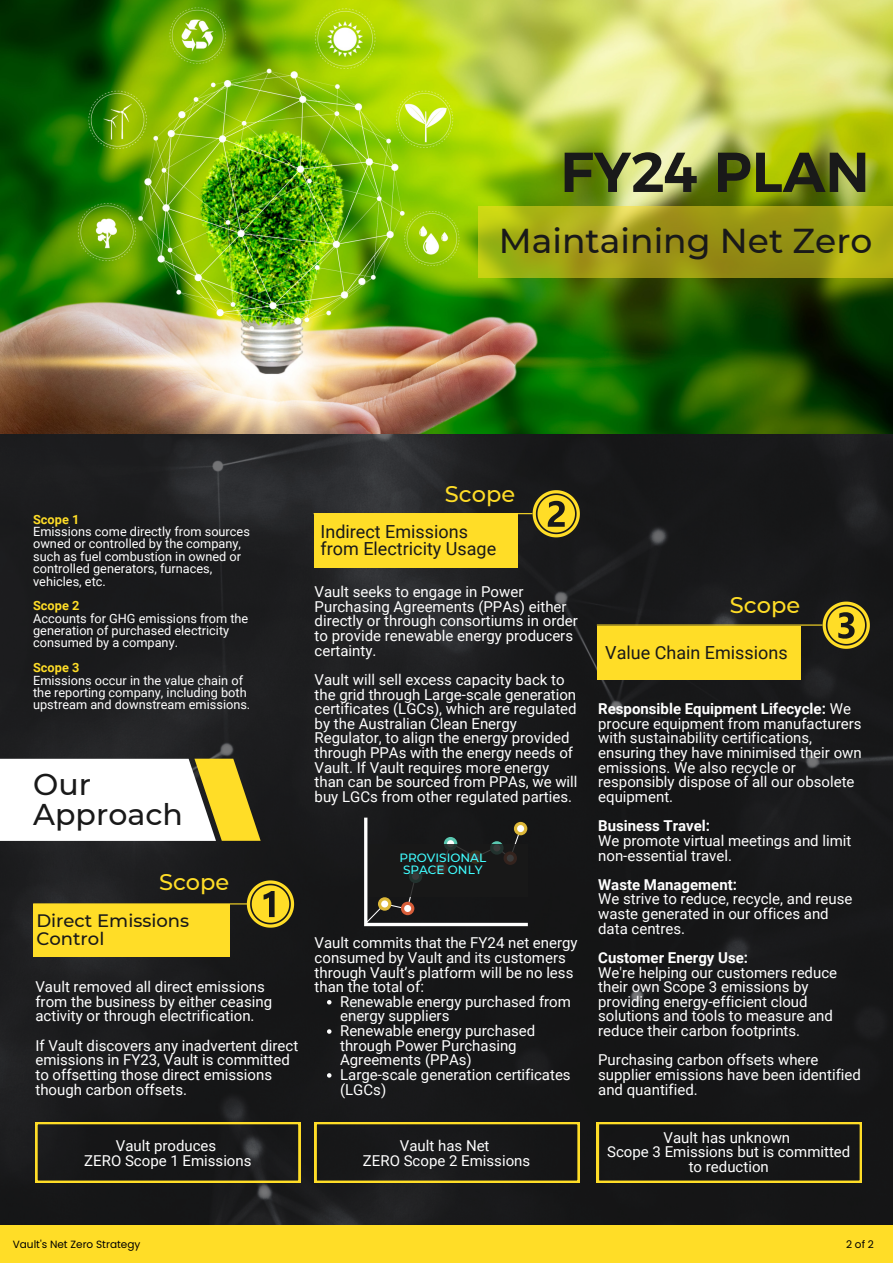
<style>
.page{position:relative;width:893px;height:1263px;background:#fff}
.page>*{position:absolute;margin:0;border:0;box-sizing:border-box;transform-origin:0 0}
.t1{font:700 56.18px "Kief Montaser Semi";color:#191919}
.t2{font:500 34.5px "Montserrat";color:#191919}
.t3{font:500 30px "Montserrat";color:#191919}
.t4{font:500 22.5px "Montserrat";color:#ffdd27}
.t5{font:18px/17.4px "Roboto";color:#191919}
.t6{font:500 18px/18px "Montserrat";color:#191919}
.t7{font:15px/14.6px "Roboto";color:#fff}
.t8{font:700 15px "Roboto";color:#fff}
.t9{font:12.75px/12.4px "Roboto";color:#fff}
.t10{font:700 12.75px "Roboto";color:#ffdd27}
.t11{font:500 12px/11.9px "Montserrat";color:#40fdff}
.t12{font:10.5px "Poppins";color:#000}
.s1{font-weight:700}
</style>
<div class="page">
<img style="left:0;top:434px;width:893px;height:792px">
<div style="left:0;top:1226px;width:893px;height:37px;background:#ffdd27"></div>
<svg style="left:0;top:759px;width:261px;height:82px"></svg>
<svg style="left:247px;top:880px;width:47px;height:48px;background:#a59021"></svg>
<svg style="left:532px;top:490px;width:48px;height:47px;background:#9d8a21"></svg>
<svg style="left:822px;top:601px;width:48px;height:48px;background:#9b8821"></svg>
<img style="left:0;top:0;width:893px;height:434px">
<svg style="left:478px;top:206px;width:415px;height:71px;background:#a4a217"></svg>
<div style="left:33px;top:904px;width:196px;height:53px;background:#ffdd27"></div>
<svg style="left:35px;top:1122px;width:265px;height:61px;background:#2d2b1b"></svg>
<div style="left:315px;top:514px;width:203px;height:54px;background:#ffdd27"></div>
<hr style="left:33px;top:903px;width:214px;height:1px;background:#ffdd27">
<hr style="left:313px;top:513px;width:219px;height:1px;background:#ffdd27">
<svg style="left:315px;top:1122px;width:264px;height:61px;background:#2d2a1a"></svg>
<svg style="left:597px;top:1122px;width:265px;height:61px;background:#2b2817"></svg>
<div style="left:597px;top:626px;width:203px;height:53px;background:#ffdd27"></div>
<hr style="left:597px;top:624px;width:225px;height:2px;background:#ffdd27">
<svg style="left:327px;top:1000px;width:4px;height:4px"></svg>
<svg style="left:327px;top:1029px;width:4px;height:5px"></svg>
<svg style="left:327px;top:1073px;width:4px;height:5px"></svg>
<svg style="left:364px;top:817px;width:164px;height:109px;background:#2e2e2f"></svg>
<svg style="left:378px;top:897px;width:13px;height:14px"></svg>
<div style="left:381px;top:900px;width:7px;height:7px;background:#fff;border-radius:50%"></div>
<svg style="left:401px;top:902px;width:13px;height:13px"></svg>
<div style="left:404px;top:905px;width:7px;height:7px;background:#fff;border-radius:50%"></div>
<svg style="left:444px;top:837px;width:13px;height:13px"></svg>
<div style="left:447px;top:840px;width:7px;height:7px;background:#fff;border-radius:50%"></div>
<svg style="left:490px;top:841px;width:13px;height:14px"></svg>
<svg style="left:514px;top:822px;width:13px;height:13px"></svg>
<div style="left:517px;top:825px;width:7px;height:7px;background:#fff;border-radius:50%"></div>
<div style="left:369px;top:844px;width:159px;height:52px;background:#191919"></div>
<p class="t1" style="left:560px;top:138px;width:311px">FY24 PLAN</p>
<p class="t2" style="left:499px;top:220px;width:375px">Maintaining Net Zero</p>
<p class="t10" style="left:33px;top:512px;width:48px">Scope 1</p>
<p class="t9" style="left:33px;top:525px;width:218px">Emissions come directly from sources owned or controlled by the company, such as fuel combustion in owned or controlled generators, furnaces, vehicles, etc.</p>
<p class="t10" style="left:33px;top:598px;width:48px">Scope 2</p>
<p class="t9" style="left:33px;top:612px;width:217px">Accounts for GHG emissions from the generation of purchased electricity consumed by a company.</p>
<p class="t10" style="left:33px;top:660px;width:48px">Scope 3</p>
<p class="t9" style="left:33px;top:674px;width:219px">Emissions occur in the value chain of the reporting company, including both upstream and downstream emissions.</p>
<p class="t3" style="left:33px;top:766px;width:59px">Our</p>
<p class="t3" style="left:33px;top:796px;width:151px">Approach</p>
<p class="t4" style="left:159px;top:869px;width:72px">Scope</p>
<p class="t6" style="left:36px;top:911px;width:154px">Direct Emissions<br>Control</p>
<p class="t7" style="left:35px;top:980px;width:238px">Vault removed all direct emissions from the business by either ceasing activity or through electrification.</p>
<p class="t7" style="left:35px;top:1038px;width:264px">If Vault discovers any inadvertent direct emissions in FY23, Vault is committed to offsetting those direct emissions though carbon offsets.</p>
<p class="t7" style="left:116px;top:1138px;width:102px">Vault produces</p>
<p class="t7" style="left:84px;top:1153px;width:169px">ZERO Scope 1 Emissions</p>
<p class="t4" style="left:445px;top:481px;width:72px">Scope</p>
<p class="t5" style="left:320px;top:523px;width:177px">Indirect Emissions from Electricity Usage</p>
<p class="t7" style="left:315px;top:585px;width:265px">Vault seeks to engage in Power<br>Purchasing Agreements (PPAs) either directly or through consortiums in order to provide renewable energy producers certainty.</p>
<p class="t7" style="left:315px;top:672px;width:264px">Vault will sell excess capacity back to the grid through Large-scale generation certificates (LGCs), which are regulated by the Australian Clean Energy Regulator, to align the energy provided through PPAs with the energy needs of Vault. If Vault requires more energy than can be sourced from PPAs, we will buy LGCs from other regulated parties.</p>
<p class="t11" style="left:399px;top:852px;width:88px">PROVISIONAL<br>SPACE ONLY</p>
<p class="t7" style="left:315px;top:936px;width:265px">Vault commits that the FY24 net energy consumed by Vault and its customers through Vault’s platform will be no less than the total of:</p>
<p class="t7" style="left:340px;top:994px;width:232px">Renewable energy purchased from energy suppliers</p>
<p class="t7" style="left:340px;top:1023px;width:197px">Renewable energy purchased through Power Purchasing<br>Agreements (PPAs)</p>
<p class="t7" style="left:340px;top:1067px;width:232px">Large-scale generation certificates (LGCs)</p>
<p class="t7" style="left:400px;top:1139px;width:91px">Vault has Net</p>
<p class="t7" style="left:363px;top:1153px;width:169px">ZERO Scope 2 Emissions</p>
<p class="t4" style="left:730px;top:591px;width:72px">Scope</p>
<p class="t5" style="left:605px;top:644px;width:184px">Value Chain Emissions</p>
<p class="t7" style="left:598px;top:702px;width:265px"><span class="s1">Responsible Equipment Lifecycle:</span> We procure equipment from manufacturers with sustainability certifications, ensuring they have minimised their own emissions. We also recycle or responsibly dispose of all our obsolete equipment.</p>
<p class="t8" style="left:598px;top:817px;width:113px">Business Travel:</p>
<p class="t7" style="left:598px;top:833px;width:255px">We promote virtual meetings and limit non-essential travel.</p>
<p class="t8" style="left:598px;top:876px;width:140px">Waste Management:</p>
<p class="t7" style="left:598px;top:892px;width:256px">We strive to reduce, recycle, and reuse waste generated in our offices and data centres.</p>
<p class="t8" style="left:598px;top:949px;width:151px">Customer Energy Use:</p>
<p class="t7" style="left:598px;top:965px;width:240px">We're helping our customers reduce their own Scope 3 emissions by providing energy-efficient cloud solutions and tools to measure and reduce their carbon footprints.</p>
<p class="t7" style="left:598px;top:1053px;width:264px">Purchasing carbon offsets where supplier emissions have been identified and quantified.</p>
<p class="t7" style="left:663px;top:1130px;width:128px">Vault has unknown</p>
<p class="t7" style="left:607px;top:1145px;width:245px;text-align:center">Scope 3 Emissions but is committed to reduction</p>
<p class="t12" style="left:13px;top:1237px;width:129px">Vault's Net Zero Strategy</p>
<p class="t12" style="left:846px;top:1237px;width:29px">2of2</p>
</div>
